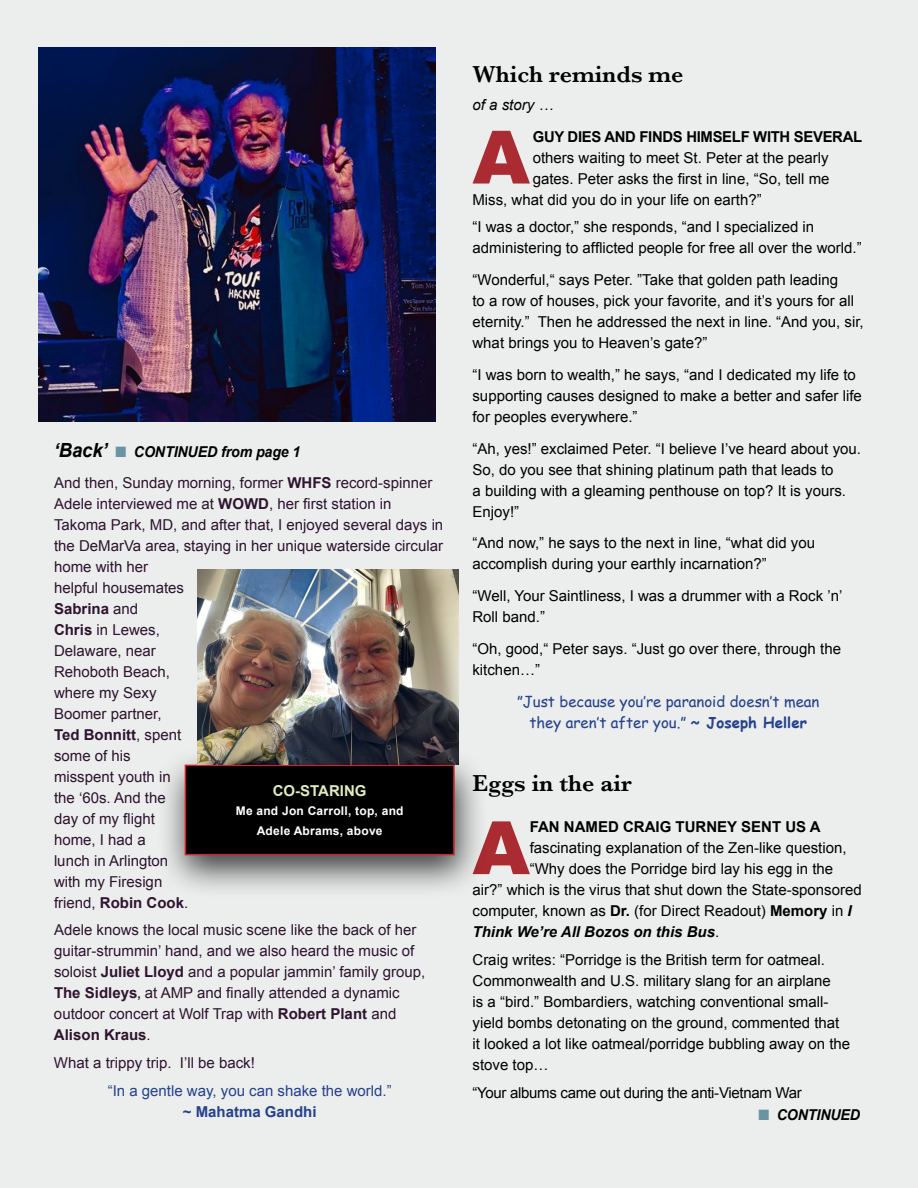
<style>
.page{position:relative;width:918px;height:1188px;background:#fff}
.page>*{position:absolute;margin:0;border:0;box-sizing:border-box;transform-origin:0 0}
.t1{font:900 73.65px "Arial";color:#aa2b31}
.t2{font:600 24px "Baskerville";color:#000}
.t3{font:15px/21px "Arial";color:#000}
.t4{font:15px/21px "Arial";color:#2f132f}
.t5{font:15px/21px "Comic Sans MS";color:#25408f;text-align:center}
.t6{font:15px "Arial";letter-spacing:-.02em;color:#000}
.t7{font:15px "Arial";color:#25408f}
.t8{font:italic 700 15px "Arial";letter-spacing:-.01em;color:#000;scale:.95 1}
.t9{font:700 15px "Arial";letter-spacing:-.02em;color:#000}
.t10{font:italic 700 15px "Arial";letter-spacing:-.01em;color:#000}
.t11{font:700 15px "Arial";color:#000}
.t12{font:700 15px "Arial";color:#25408f}
.t13{font:700 15px "Arial";color:#e0ecb9}
.t14{font:italic 15px "Arial";color:#000}
.t15{font:700 12px/19.5px "Arial";letter-spacing:.02em;color:#fff;text-align:center}
.s1{font-size:19.5px}
.s2{color:#6a93a3}
.s3{font-weight:700}
.s4{font-weight:700;font-size:12px}
.s5{font-weight:700;font-style:italic}
.s6{font-weight:400;font-style:normal}
</style>
<div class="page">
<div style="left:1px;top:0;width:917px;height:1188px;background:#ebeeec"></div>
<div style="left:157px;top:747px;width:331px;height:152px;background:#000;opacity:.75"></div>
<div style="left:185px;top:765px;width:269px;height:90px;background:#000"></div>
<div style="left:185px;top:765px;width:270px;height:90px;border:2px solid #d2232a"></div>
<img style="left:39px;top:48px;width:397px;height:373px">
<img style="left:198px;top:570px;width:260px;height:195px">
<p class="t8" style="left:54px;top:442px;width:261px"><span class="s1">‘Back’</span> <span class="s2">■</span> CONTINUED from page 1</p>
<p class="t4" style="left:54px;top:472px;width:391px">And then, Sunday morning, former <span class="s3">WHFS</span> record-spinner<br>Adele interviewed me at <span class="s3">WOWD</span>, her first station in<br>Takoma Park, MD, and after that, I enjoyed several days in the DeMarVa area, staying in her unique waterside circular home with her<br>helpful housemates<br><span class="s3">Sabrina</span> and<br><span class="s3">Chris</span> in Lewes,<br>Delaware, near<br>Rehoboth Beach,<br>where my Sexy<br>Boomer partner,<br><span class="s3">Ted Bonnitt</span>, spent<br>some of his<br>misspent youth in<br>the ‘60s. And the<br>day of my flight<br>home, I had a<br>lunch in Arlington<br>with my Firesign<br>friend, <span class="s3">Robin Cook</span>.</p>
<p class="t4" style="left:54px;top:920px;width:373px">Adele knows the local music scene like the back of her guitar-strummin’ hand, and we also heard the music of soloist <span class="s3">Juliet Lloyd</span> and a popular jammin’ family group, <span class="s3">The Sidleys</span><span class="s4">,</span> at AMP and finally attended a dynamic outdoor concert at Wolf Trap with <span class="s3">Robert Plant</span> and <span class="s3">Alison Kraus</span>.</p>
<p class="t4" style="left:54px;top:1053px;width:202px">What a trippy trip. I’ll be back!</p>
<p class="t7" style="left:108px;top:1081px;width:286px">“In a gentle way, you can shake the world.”</p>
<p class="t12" style="left:183px;top:1102px;width:135px">~ Mahatma Gandhi</p>
<p class="t13" style="left:273px;top:781px;width:95px">CO-STARING</p>
<p class="t15" style="left:236px;top:802px;width:169px">Me and Jon Carroll, top, and<br>Adele Abrams, above</p>
<h2 class="t2" style="left:472px;top:57px;width:213px">Which reminds me</h2>
<p class="t14" style="left:472px;top:95px;width:82px">of a story …</p>
<h1 class="t1" style="left:472px;top:104px;width:59px">A</h1>
<p class="t9" style="left:533px;top:126px;width:331px">GUY DIES AND FINDS HIMSELF WITH SEVERAL</p>
<p class="t3" style="left:533px;top:147px;width:297px">others waiting to meet St. Peter at the pearly</p>
<p class="t3" style="left:533px;top:168px;width:298px">gates. Peter asks the first in line, “So, tell me</p>
<p class="t3" style="left:472px;top:189px;width:291px">Miss, what did you do in your life on earth?”</p>
<p class="t3" style="left:472px;top:217px;width:391px">“I was a doctor,” she responds, “and I specialized in administering to afflicted people for free all over the world.”</p>
<p class="t3" style="left:472px;top:269px;width:393px">“Wonderful,“ says Peter. ”Take that golden path leading<br>to a row of houses, pick your favorite, and it’s yours for all eternity.” Then he addressed the next in line. “And you, sir, what brings you to Heaven’s gate?”</p>
<p class="t3" style="left:472px;top:364px;width:391px">“I was born to wealth,” he says, “and I dedicated my life to supporting causes designed to make a better and safer life for peoples everywhere.”</p>
<p class="t3" style="left:472px;top:438px;width:390px">“Ah, yes!” exclaimed Peter. “I believe I’ve heard about you.<br>So, do you see that shining platinum path that leads to<br>a building with a gleaming penthouse on top? It is yours.<br>Enjoy!”</p>
<p class="t3" style="left:472px;top:533px;width:344px">“And now,” he says to the next in line, “what did you accomplish during your earthly incarnation?”</p>
<p class="t3" style="left:472px;top:586px;width:371px">“Well, Your Saintliness, I was a drummer with a Rock ’n’<br>Roll band.”</p>
<p class="t3" style="left:472px;top:638px;width:370px">“Oh, good,“ Peter says. “Just go over there, through the kitchen…”</p>
<p class="t5" style="left:517px;top:690px;width:304px">”Just because you’re paranoid doesn’t mean they aren’t after you.” <span class="s3">~ Joseph Heller</span></p>
<h2 class="t2" style="left:472px;top:766px;width:161px">Eggs in the air</h2>
<h1 class="t1" style="left:472px;top:794px;width:59px">A</h1>
<p class="t11" style="left:530px;top:817px;width:292px">FAN NAMED CRAIG TURNEY SENT US A</p>
<p class="t3" style="left:530px;top:838px;width:318px">fascinating explanation of the Zen-like question,</p>
<p class="t3" style="left:530px;top:859px;width:305px">“Why does the Porridge bird lay his egg in the</p>
<p class="t3" style="left:473px;top:880px;width:391px">air?” which is the virus that shut down the State-sponsored</p>
<p class="t3" style="left:473px;top:901px;width:381px">computer, known as <span class="s3">Dr.</span> (for Direct Readout) <span class="s3">Memory</span> in <span class="s5">I</span></p>
<p class="t10" style="left:473px;top:922px;width:248px">Think We’re All Bozos on this Bus<span class="s6">.</span></p>
<p class="t3" style="left:473px;top:949px;width:379px">Craig writes: “Porridge is the British term for oatmeal.<br>Commonwealth and U.S. military slang for an airplane<br>is a “bird.” Bombardiers, watching conventional small&shy;yield bombs detonating on the ground, commented that it looked a lot like oatmeal/porridge bubbling away on the stove top…</p>
<p class="t6" style="left:473px;top:1083px;width:331px">“Your albums came out during the anti-Vietnam War</p>
<p class="t8" style="left:758px;top:1105px;width:109px"><span class="s2">■</span> CONTINUED</p>
</div>
